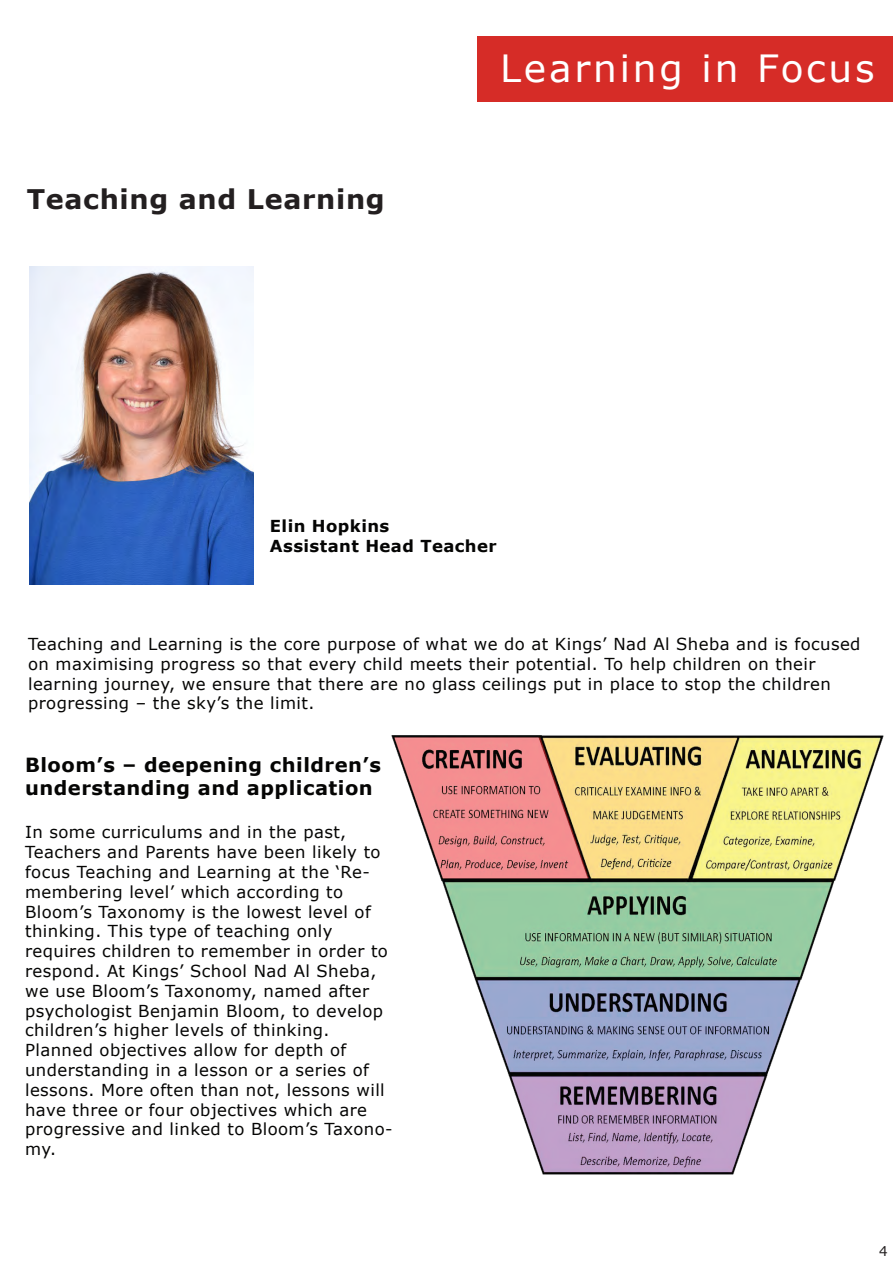
<style>
.page{position:relative;width:893px;height:1263px;background:#fff}
.page>*{position:absolute;margin:0;border:0;box-sizing:border-box;transform-origin:0 0}
.t1{font:37.5px "Verdana";letter-spacing:.075em;color:#fff}
.t2{font:700 27px "Verdana";letter-spacing:.025em;color:#231f20}
.t3{font:700 19.5px/23.4px "Verdana";letter-spacing:.025em;color:#050504}
.t4{font:16.5px/19.8px "Verdana";letter-spacing:.025em;color:#050504}
.t5{font:700 16.5px/19.8px "Verdana";letter-spacing:.025em;color:#050504}
.t6{font:13.5px "Verdana";color:#231f20}
</style>
<div class="page">
<img style="left:30px;top:266px;width:223px;height:318px">
<img style="left:391px;top:735px;width:493px;height:440px">
<div style="left:477px;top:36px;width:416px;height:66px;background:#d62c27"></div>
<h2 class="t2" style="left:27px;top:180px;width:360px">Teaching and Learning</h2>
<h1 class="t1" style="left:500px;top:42px;width:376px">Learning in Focus</h1>
<p class="t5" style="left:270px;top:516px;width:228px">Elin Hopkins<br>Assistant Head Teacher</p>
<p class="t4" style="left:28px;top:634px;width:834px">Teaching and Learning is the core purpose of what we do at Kings’ Nad Al Sheba and is focused on maximising progress so that every child meets their potential. To help children on their learning journey, we ensure that there are no glass ceilings put in place to stop the children progressing – the sky’s the limit.</p>
<p class="t3" style="left:25px;top:752px;width:358px">Bloom’s – deepening children’s understanding and application</p>
<p class="t4" style="left:25px;top:822px;width:369px">In some curriculums and in the past, Teachers and Parents have been likely to focus Teaching and Learning at the ‘Re&shy;membering level’ which according to Bloom’s Taxonomy is the lowest level of thinking. This type of teaching only requires children to remember in order to respond. At Kings’ School Nad Al Sheba, we use Bloom’s Taxonomy, named after psychologist Benjamin Bloom, to develop children’s higher levels of thinking.<br>Planned objectives allow for depth of understanding in a lesson or a series of lessons. More often than not, lessons will have three or four objectives which are progressive and linked to Bloom’s Taxono&shy;my.</p>
<p class="t6" style="left:879px;top:1242px;width:10px">4</p>
</div>
